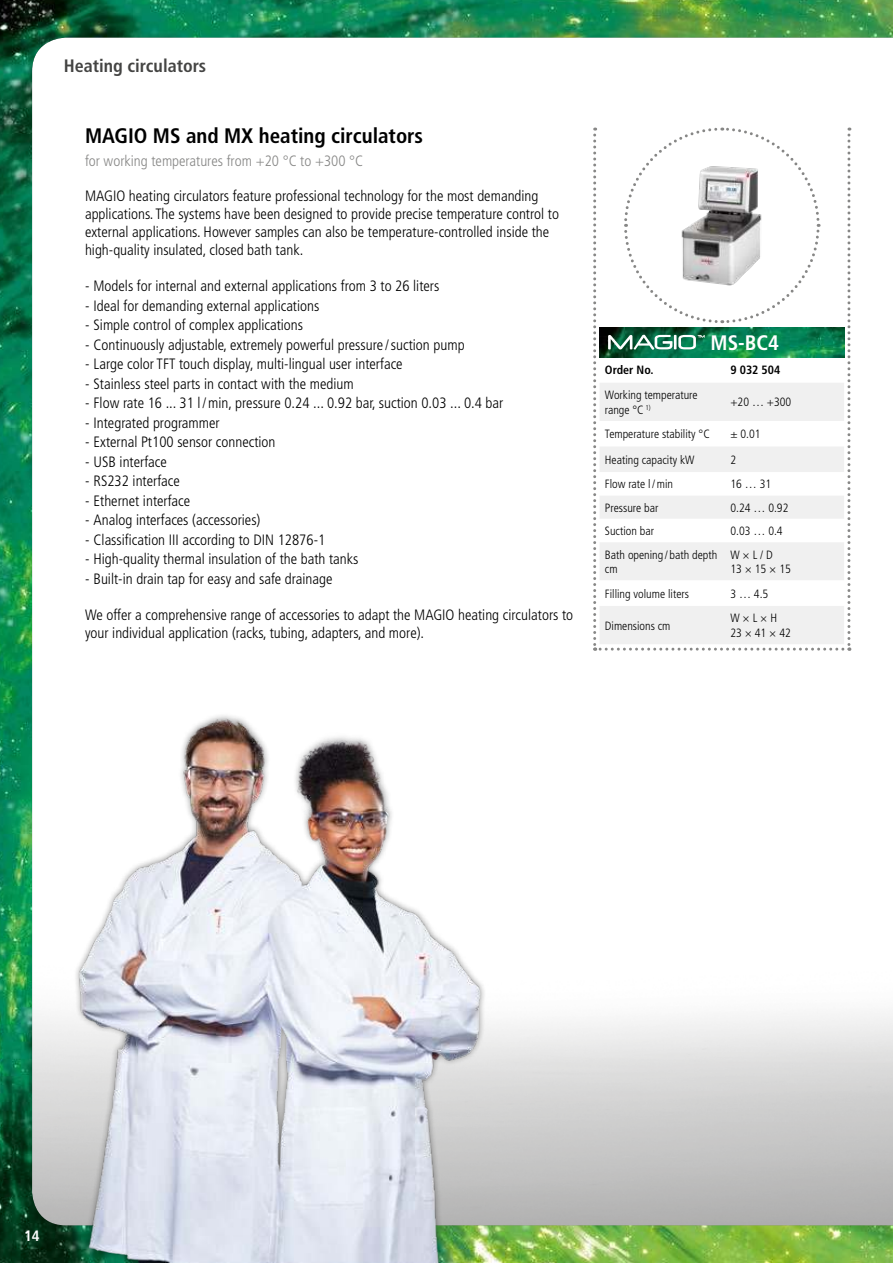
<style>
.page{position:relative;width:893px;height:1263px;background:#fff}
.page>*{position:absolute;margin:0;border:0;box-sizing:border-box;transform-origin:0 0}
.t1{font:700 condensed 21px "Frutiger LT Std";color:#000}
.t2{font:700 condensed 21px "Frutiger LT Std";color:#fff}
.t3{font:700 condensed 18px "Frutiger LT Std";color:#444443}
.t4{font:300 condensed 15px/18px "Frutiger LT Std";color:#000}
.t5{font:300 condensed 15px "Frutiger LT Std";color:#878786}
.t6{font:700 condensed 15px "Frutiger LT Std";color:#fff}
.t7{font:300 condensed 12px/14.4px "Frutiger LT Std";color:#000}
.t8{font:700 condensed 12px "Frutiger LT Std";color:#000}
</style>
<div class="page">
<img style="left:0;top:0;width:893px;height:1263px">
<img style="left:17px;top:674px;width:503px;height:589px">
<svg style="left:593px;top:126px;width:257px;height:525px"></svg>
<p class="t3" style="left:64px;top:58px;width:144px">Heating circulators</p>
<h1 class="t1" style="left:85px;top:127px;width:339px">MAGIO MS and MX heating circulators</h1>
<p class="t5" style="left:85px;top:154px;width:280px">for working temperatures from +20 °C to +300 °C</p>
<p class="t4" style="left:85px;top:188px;width:475px">MAGIO heating circulators feature professional technology for the most demanding applications. The systems have been designed to provide precise temperature control to external applications. However samples can also be temperature-controlled inside the high-quality insulated, closed bath tank.</p>
<p class="t4" style="left:85px;top:278px;width:356px">- Models for internal and external applications from 3 to 26 liters</p>
<p class="t4" style="left:85px;top:298px;width:236px">- Ideal for demanding external applications</p>
<p class="t4" style="left:85px;top:317px;width:220px">- Simple control of complex applications</p>
<p class="t4" style="left:85px;top:337px;width:381px">- Continuously adjustable, extremely powerful pressure / suction pump</p>
<p class="t4" style="left:85px;top:356px;width:319px">- Large color TFT touch display, multi-lingual user interface</p>
<p class="t4" style="left:85px;top:376px;width:270px">- Stainless steel parts in contact with the medium</p>
<p class="t4" style="left:85px;top:395px;width:420px">- Flow rate 16 ... 31 l / min, pressure 0.24 ... 0.92 bar, suction 0.03 ... 0.4 bar</p>
<p class="t4" style="left:85px;top:415px;width:136px">- Integrated programmer</p>
<p class="t4" style="left:85px;top:434px;width:192px">- External Pt100 sensor connection</p>
<p class="t4" style="left:85px;top:454px;width:83px">- USB interface</p>
<p class="t4" style="left:85px;top:473px;width:96px">- RS232 interface</p>
<p class="t4" style="left:85px;top:493px;width:107px">- Ethernet interface</p>
<p class="t4" style="left:85px;top:512px;width:177px">- Analog interfaces (accessories)</p>
<p class="t4" style="left:85px;top:532px;width:242px">- Classification III according to DIN 12876-1</p>
<p class="t4" style="left:85px;top:551px;width:275px">- High-quality thermal insulation of the bath tanks</p>
<p class="t4" style="left:85px;top:571px;width:249px">- Built-in drain tap for easy and safe drainage</p>
<p class="t4" style="left:85px;top:607px;width:490px">We offer a comprehensive range of accessories to adapt the MAGIO heating circulators to your individual application (racks, tubing, adapters, and more).</p>
<h1 class="t2" style="left:711px;top:334px;width:70px">MS-BC4</h1>
<p class="t8" style="left:605px;top:365px;width:50px">Order No.</p>
<p class="t8" style="left:730px;top:365px;width:51px">9 032 504</p>
<p class="t7" style="left:605px;top:389px;width:94px">Working temperature range °C <sup>1)</sup></p>
<p class="t7" style="left:730px;top:396px;width:62px">+20 … +300</p>
<p class="t7" style="left:605px;top:428px;width:106px">Temperature stability °C</p>
<p class="t7" style="left:730px;top:428px;width:32px">± 0.01</p>
<p class="t7" style="left:605px;top:453px;width:91px">Heating capacity kW</p>
<p class="t7" style="left:730px;top:453px;width:7px">2</p>
<p class="t7" style="left:605px;top:478px;width:70px">Flow rate l / min</p>
<p class="t7" style="left:730px;top:478px;width:42px">16 … 31</p>
<p class="t7" style="left:605px;top:501px;width:55px">Pressure bar</p>
<p class="t7" style="left:730px;top:501px;width:60px">0.24 … 0.92</p>
<p class="t7" style="left:605px;top:525px;width:51px">Suction bar</p>
<p class="t7" style="left:730px;top:525px;width:54px">0.03 … 0.4</p>
<p class="t7" style="left:605px;top:548px;width:114px">Bath opening / bath depth cm</p>
<p class="t7" style="left:730px;top:548px;width:62px">W × L / D<br>13 × 15 × 15</p>
<p class="t7" style="left:605px;top:587px;width:86px">Filling volume liters</p>
<p class="t7" style="left:730px;top:587px;width:39px">3 … 4.5</p>
<p class="t7" style="left:605px;top:619px;width:67px">Dimensions cm</p>
<p class="t7" style="left:730px;top:612px;width:62px">W × L × H<br>23 × 41 × 42</p>
<p class="t6" style="left:24px;top:1230px;width:17px">14</p>
</div>
